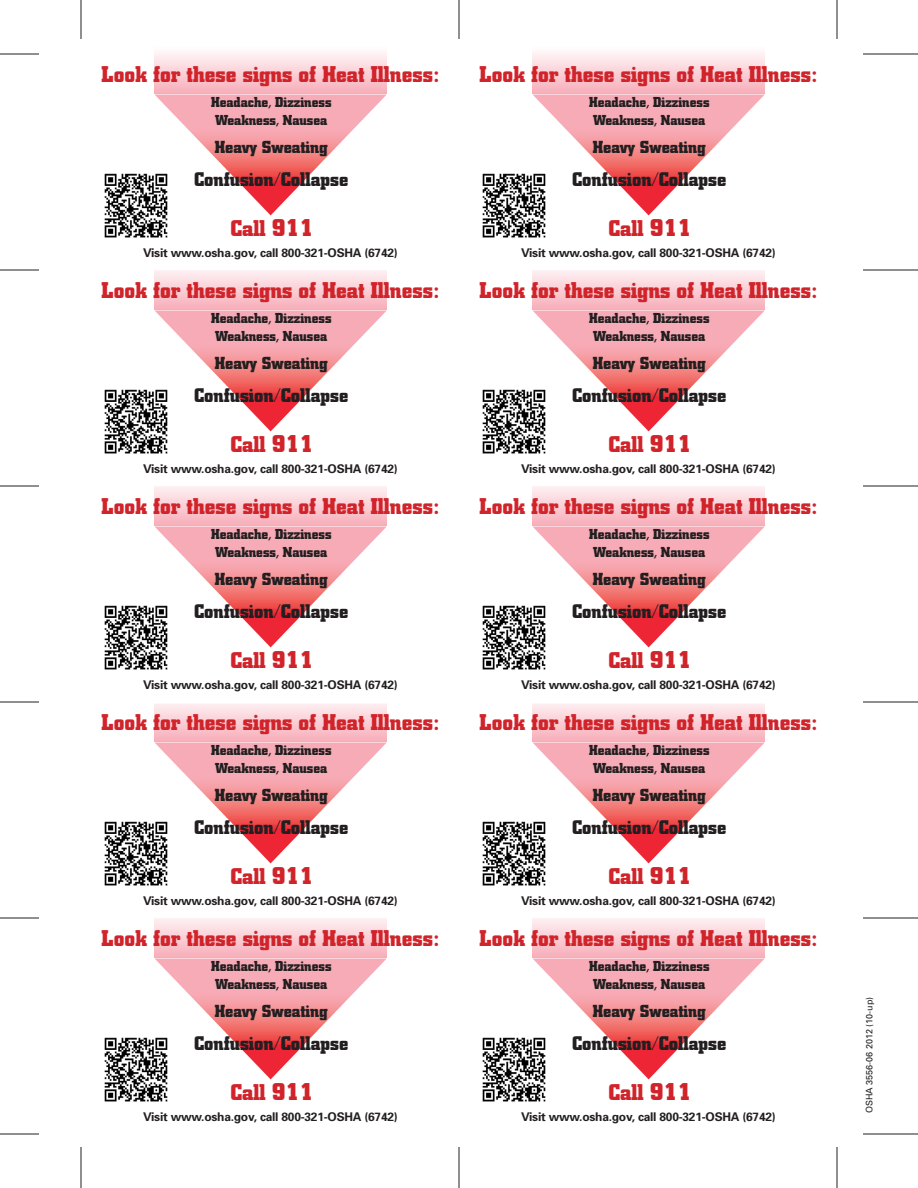
<style>
.page{position:relative;width:918px;height:1188px;background:#fff}
.page>*{position:absolute;margin:0;border:0;box-sizing:border-box;transform-origin:0 0}
.t1{font:700 22.5px "City";color:#d1232a}
.t2{font:700 19.5px "City";color:#231f20}
.t3{font:700 17.25px "City";color:#231f20}
.t4{font:700 14.25px "City";color:#231f20}
.t5{font:700 12px "Univers";letter-spacing:-.02em;color:#231f20}
.t6{font:9px "Univers";color:#231f20}
.s1{font-weight:500}
.s2{font-size:24px}
</style>
<div class="page">
<hr style="left:81px;top:0;width:1px;height:1188px;background:#231f20">
<hr style="left:459px;top:0;width:1px;height:1188px;background:#231f20">
<hr style="left:837px;top:0;width:1px;height:1188px;background:#231f20">
<hr style="left:0;top:54px;width:918px;height:1px;background:#231f20">
<hr style="left:0;top:270px;width:918px;height:1px;background:#231f20">
<hr style="left:0;top:486px;width:918px;height:1px;background:#231f20">
<hr style="left:0;top:702px;width:918px;height:1px;background:#231f20">
<hr style="left:0;top:918px;width:918px;height:1px;background:#231f20">
<hr style="left:0;top:1134px;width:918px;height:1px;background:#231f20">
<div style="left:40px;top:40px;width:823px;height:1107px;background:#fff"></div>
<svg style="left:154px;top:486px;width:233px;height:40px;background:#faced5"></svg>
<svg style="left:154px;top:526px;width:233px;height:121px"></svg>
<img style="left:104px;top:605px;width:65px;height:65px">
<svg style="left:532px;top:486px;width:233px;height:40px;background:#faced5"></svg>
<svg style="left:532px;top:526px;width:233px;height:121px"></svg>
<img style="left:482px;top:605px;width:65px;height:65px">
<svg style="left:154px;top:270px;width:233px;height:40px;background:#faced5"></svg>
<svg style="left:154px;top:310px;width:233px;height:121px"></svg>
<img style="left:104px;top:389px;width:65px;height:65px">
<svg style="left:154px;top:918px;width:233px;height:40px;background:#faced5"></svg>
<svg style="left:154px;top:958px;width:233px;height:121px"></svg>
<img style="left:104px;top:1037px;width:65px;height:65px">
<svg style="left:532px;top:270px;width:233px;height:40px;background:#faced5"></svg>
<svg style="left:532px;top:310px;width:233px;height:121px"></svg>
<img style="left:482px;top:389px;width:65px;height:65px">
<svg style="left:532px;top:918px;width:233px;height:40px;background:#faced5"></svg>
<svg style="left:532px;top:958px;width:233px;height:121px"></svg>
<img style="left:482px;top:1037px;width:65px;height:65px">
<div style="left:154px;top:46px;width:233px;height:48px;background:linear-gradient(to bottom,#fff,#f7afba)"></div>
<svg style="left:154px;top:94px;width:233px;height:121px"></svg>
<img style="left:104px;top:173px;width:65px;height:65px">
<div style="left:532px;top:46px;width:233px;height:48px;background:linear-gradient(to bottom,#fff,#f7afba)"></div>
<svg style="left:532px;top:94px;width:233px;height:121px"></svg>
<img style="left:482px;top:173px;width:65px;height:65px">
<svg style="left:154px;top:704px;width:233px;height:38px;background:#f9cdd4"></svg>
<svg style="left:154px;top:742px;width:233px;height:121px"></svg>
<img style="left:104px;top:821px;width:65px;height:65px">
<svg style="left:532px;top:704px;width:233px;height:38px;background:#f9cdd4"></svg>
<svg style="left:532px;top:742px;width:233px;height:121px"></svg>
<img style="left:482px;top:821px;width:65px;height:65px">
<p class="t1" style="left:102px;top:62px;width:339px">Look for these signs of Heat Illness:</p>
<p class="t4" style="left:211px;top:94px;width:122px">Headache, Dizziness</p>
<p class="t4" style="left:215px;top:112px;width:114px">Weakness, Nausea</p>
<p class="t3" style="left:215px;top:138px;width:115px">Heavy Sweating</p>
<p class="t2" style="left:194px;top:169px;width:156px">Confusion<span class="s1">/</span>Collapse</p>
<p class="t1" style="left:231px;top:216px;width:85px">Call <span class="s2">911</span></p>
<p class="t5" style="left:143px;top:245px;width:256px">Visit www.osha.gov, call 800-321-OSHA (6742)</p>
<p class="t1" style="left:102px;top:278px;width:339px">Look for these signs of Heat Illness:</p>
<p class="t4" style="left:211px;top:310px;width:122px">Headache, Dizziness</p>
<p class="t4" style="left:215px;top:328px;width:114px">Weakness, Nausea</p>
<p class="t3" style="left:215px;top:354px;width:115px">Heavy Sweating</p>
<p class="t2" style="left:194px;top:385px;width:156px">Confusion<span class="s1">/</span>Collapse</p>
<p class="t1" style="left:231px;top:432px;width:85px">Call <span class="s2">911</span></p>
<p class="t5" style="left:143px;top:461px;width:256px">Visit www.osha.gov, call 800-321-OSHA (6742)</p>
<p class="t1" style="left:102px;top:494px;width:339px">Look for these signs of Heat Illness:</p>
<p class="t4" style="left:211px;top:526px;width:122px">Headache, Dizziness</p>
<p class="t4" style="left:215px;top:544px;width:114px">Weakness, Nausea</p>
<p class="t3" style="left:215px;top:570px;width:115px">Heavy Sweating</p>
<p class="t2" style="left:194px;top:601px;width:156px">Confusion<span class="s1">/</span>Collapse</p>
<p class="t1" style="left:231px;top:648px;width:85px">Call <span class="s2">911</span></p>
<p class="t5" style="left:143px;top:677px;width:256px">Visit www.osha.gov, call 800-321-OSHA (6742)</p>
<p class="t1" style="left:102px;top:710px;width:339px">Look for these signs of Heat Illness:</p>
<p class="t4" style="left:211px;top:742px;width:122px">Headache, Dizziness</p>
<p class="t4" style="left:215px;top:760px;width:114px">Weakness, Nausea</p>
<p class="t3" style="left:215px;top:786px;width:115px">Heavy Sweating</p>
<p class="t2" style="left:194px;top:817px;width:156px">Confusion<span class="s1">/</span>Collapse</p>
<p class="t1" style="left:231px;top:864px;width:85px">Call <span class="s2">911</span></p>
<p class="t5" style="left:143px;top:893px;width:256px">Visit www.osha.gov, call 800-321-OSHA (6742)</p>
<p class="t1" style="left:102px;top:926px;width:339px">Look for these signs of Heat Illness:</p>
<p class="t4" style="left:211px;top:958px;width:122px">Headache, Dizziness</p>
<p class="t4" style="left:215px;top:976px;width:114px">Weakness, Nausea</p>
<p class="t3" style="left:215px;top:1002px;width:115px">Heavy Sweating</p>
<p class="t2" style="left:194px;top:1033px;width:156px">Confusion<span class="s1">/</span>Collapse</p>
<p class="t1" style="left:231px;top:1080px;width:85px">Call <span class="s2">911</span></p>
<p class="t5" style="left:143px;top:1109px;width:256px">Visit www.osha.gov, call 800-321-OSHA (6742)</p>
<p class="t1" style="left:480px;top:62px;width:339px">Look for these signs of Heat Illness:</p>
<p class="t4" style="left:589px;top:94px;width:122px">Headache, Dizziness</p>
<p class="t4" style="left:593px;top:112px;width:114px">Weakness, Nausea</p>
<p class="t3" style="left:593px;top:138px;width:115px">Heavy Sweating</p>
<p class="t2" style="left:572px;top:169px;width:156px">Confusion<span class="s1">/</span>Collapse</p>
<p class="t1" style="left:609px;top:216px;width:85px">Call <span class="s2">911</span></p>
<p class="t5" style="left:521px;top:245px;width:256px">Visit www.osha.gov, call 800-321-OSHA (6742)</p>
<p class="t1" style="left:480px;top:278px;width:339px">Look for these signs of Heat Illness:</p>
<p class="t4" style="left:589px;top:310px;width:122px">Headache, Dizziness</p>
<p class="t4" style="left:593px;top:328px;width:114px">Weakness, Nausea</p>
<p class="t3" style="left:593px;top:354px;width:115px">Heavy Sweating</p>
<p class="t2" style="left:572px;top:385px;width:156px">Confusion<span class="s1">/</span>Collapse</p>
<p class="t1" style="left:609px;top:432px;width:85px">Call <span class="s2">911</span></p>
<p class="t5" style="left:521px;top:461px;width:256px">Visit www.osha.gov, call 800-321-OSHA (6742)</p>
<p class="t1" style="left:480px;top:494px;width:339px">Look for these signs of Heat Illness:</p>
<p class="t4" style="left:589px;top:526px;width:122px">Headache, Dizziness</p>
<p class="t4" style="left:593px;top:544px;width:114px">Weakness, Nausea</p>
<p class="t3" style="left:593px;top:570px;width:115px">Heavy Sweating</p>
<p class="t2" style="left:572px;top:601px;width:156px">Confusion<span class="s1">/</span>Collapse</p>
<p class="t1" style="left:609px;top:648px;width:85px">Call <span class="s2">911</span></p>
<p class="t5" style="left:521px;top:677px;width:256px">Visit www.osha.gov, call 800-321-OSHA (6742)</p>
<p class="t1" style="left:480px;top:710px;width:339px">Look for these signs of Heat Illness:</p>
<p class="t4" style="left:589px;top:742px;width:122px">Headache, Dizziness</p>
<p class="t4" style="left:593px;top:760px;width:114px">Weakness, Nausea</p>
<p class="t3" style="left:593px;top:786px;width:115px">Heavy Sweating</p>
<p class="t2" style="left:572px;top:817px;width:156px">Confusion<span class="s1">/</span>Collapse</p>
<p class="t1" style="left:609px;top:864px;width:85px">Call <span class="s2">911</span></p>
<p class="t5" style="left:521px;top:893px;width:256px">Visit www.osha.gov, call 800-321-OSHA (6742)</p>
<p class="t1" style="left:480px;top:926px;width:339px">Look for these signs of Heat Illness:</p>
<p class="t4" style="left:589px;top:958px;width:122px">Headache, Dizziness</p>
<p class="t4" style="left:593px;top:976px;width:114px">Weakness, Nausea</p>
<p class="t3" style="left:593px;top:1002px;width:115px">Heavy Sweating</p>
<p class="t2" style="left:572px;top:1033px;width:156px">Confusion<span class="s1">/</span>Collapse</p>
<p class="t1" style="left:609px;top:1080px;width:85px">Call <span class="s2">911</span></p>
<p class="t5" style="left:521px;top:1109px;width:256px">Visit www.osha.gov, call 800-321-OSHA (6742)</p>
<p class="t6" style="left:864px;top:1113px;width:118px;rotate:-90deg">OSHA 3556-06 2012 (10-up)</p>
</div>
